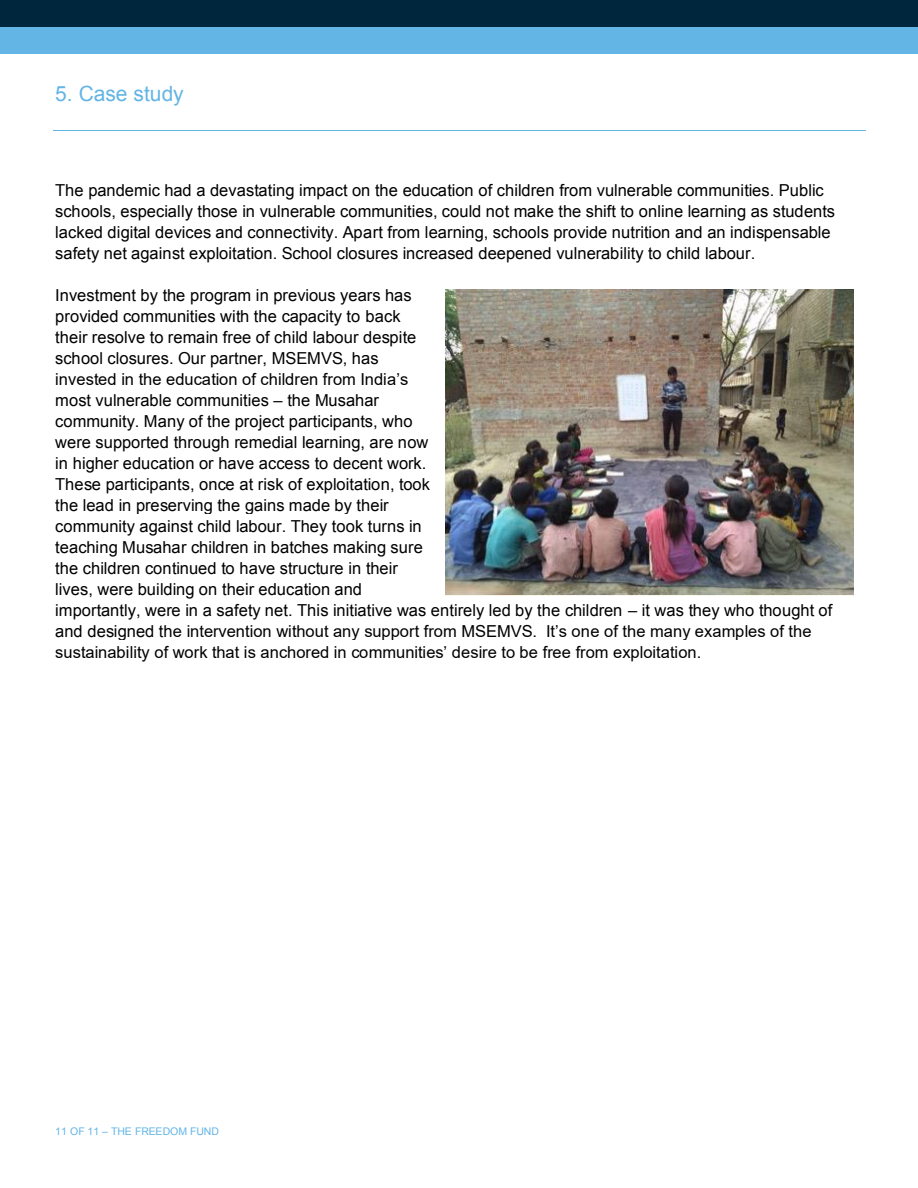
<style>
.page{position:relative;width:918px;height:1188px;background:#fff}
.page>*{position:absolute;margin:0;border:0;box-sizing:border-box;transform-origin:0 0}
.t1{font:21px "Arial";color:#62b5e5}
.t2{font:16.5px/21px "Arial";letter-spacing:.005em;color:#000}
.t3{font:10.5px "Arial";letter-spacing:-.005em;color:#62b5e5}
</style>
<div class="page">
<img style="left:445px;top:289px;width:408px;height:307px">
<hr style="left:53px;top:131px;width:812px;height:1px;background:#62b5e5">
<div style="left:0;top:27px;width:918px;height:27px;background:#62b5e5"></div>
<div style="left:0;top:0;width:918px;height:27px;background:#00263e"></div>
<p class="t1" style="left:55px;top:79px;width:130px">5. Case study</p>
<p class="t2" style="left:55px;top:180px;width:781px">The pandemic had a devastating impact on the education of children from vulnerable communities. Public schools, especially those in vulnerable communities, could not make the shift to online learning as students lacked digital devices and connectivity. Apart from learning, schools provide nutrition and an indispensable safety net against exploitation. School closures increased deepened vulnerability to child labour.</p>
<p class="t2" style="left:55px;top:285px;width:779px">Investment by the program in previous years has<br>provided communities with the capacity to back<br>their resolve to remain free of child labour despite<br>school closures. Our partner, MSEMVS, has<br>invested in the education of children from India’s<br>most vulnerable communities – the Musahar<br>community. Many of the project participants, who<br>were supported through remedial learning, are now<br>in higher education or have access to decent work.<br>These participants, once at risk of exploitation, took<br>the lead in preserving the gains made by their<br>community against child labour. They took turns in<br>teaching Musahar children in batches making sure<br>the children continued to have structure in their<br>lives, were building on their education and<br>importantly, were in a safety net. This initiative was entirely led by the children – it was they who thought of and designed the intervention without any support from MSEMVS. It’s one of the many examples of the sustainability of work that is anchored in communities’ desire to be free from exploitation.</p>
<p class="t3" style="left:55px;top:1125px;width:165px">11 OF 11 – THE FREEDOM FUND</p>
</div>
